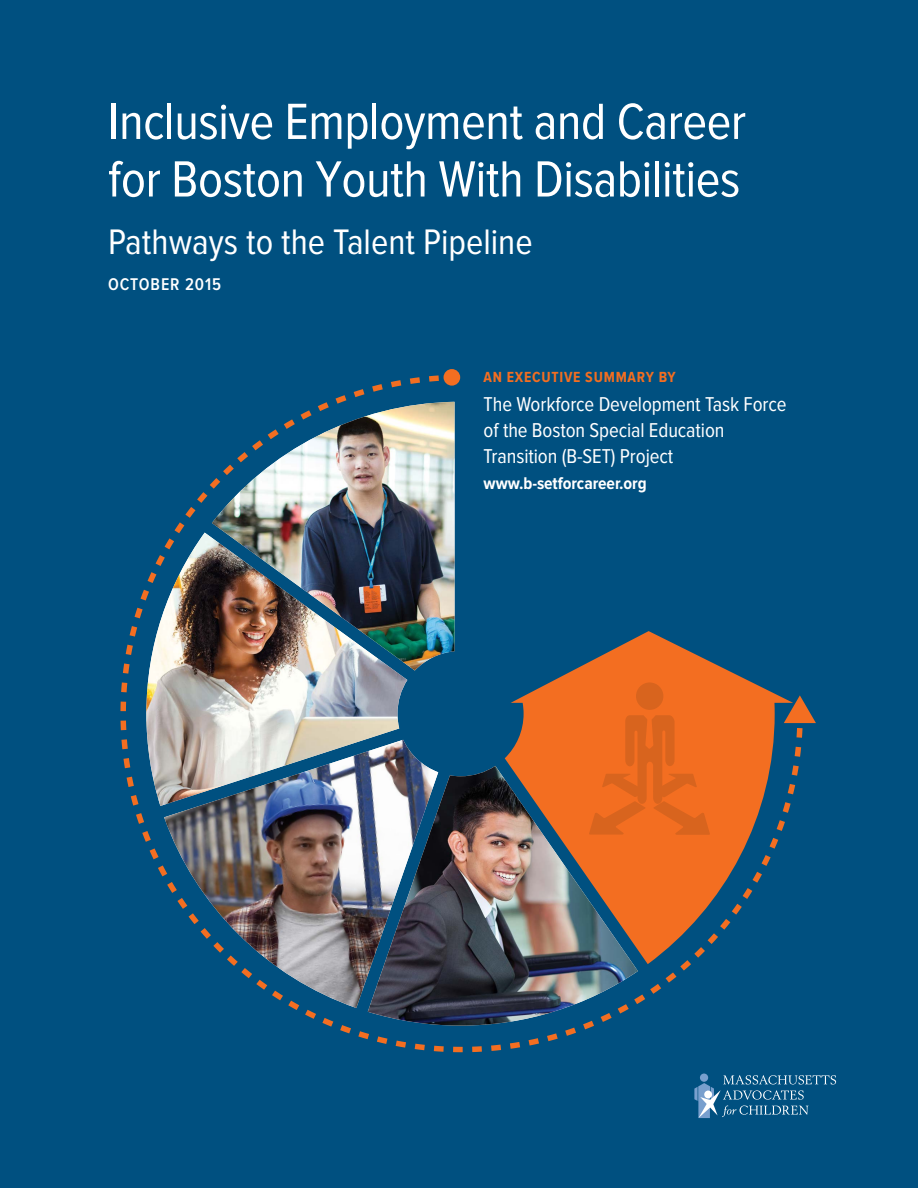
<style>
.page{position:relative;width:918px;height:1188px;background:#005080}
.page>*{position:absolute;margin:0;border:0;box-sizing:border-box;transform-origin:0 0}
.TF_HD1{font:52.8px/57.6px "Proxima Nova Cond";letter-spacing:-.01em;color:#fff}
.TF_HD2_new{font:36.75px "Proxima Nova Cond";color:#fff}
.MAC_HD1{font:20.85px/25.7px "Proxima Nova Cond";letter-spacing:-.005em;color:#fff}
.MAC_HD1-2{font:700 17.55px "Proxima Nova Cond";letter-spacing:-.005em;color:#fff}
.TF_HD_DATE{font:600 17.55px "Proxima Nova Cond";letter-spacing:.05em;color:#fff}
.TF_HD_DATE-2{font:700 15.15px "Proxima Nova Cond";letter-spacing:.05em;color:#f36e21}
</style>
<div class="page">
<div style="left:700px;top:1074px;width:8px;height:8px;background:#789fce;border-radius:50%"></div>
<svg style="left:694px;top:1075px;width:142px;height:43px"></svg>
<img style="left:120px;top:369px;width:696px;height:683px">
<div style="left:636px;top:682px;width:27px;height:28px;background:#d8641e;border-radius:50%"></div>
<svg style="left:589px;top:715px;width:121px;height:120px;background:#e96a1f"></svg>
<p class="TF_HD1" style="left:108px;top:94px;width:640px">Inclusive Employment and Career for Boston Youth With Disabilities</p>
<p class="TF_HD2_new" style="left:108px;top:221px;width:426px">Pathways to the Talent Pipeline</p>
<p class="TF_HD_DATE" style="left:108px;top:275px;width:115px">OCTOBER 2015</p>
<p class="TF_HD_DATE-2" style="left:484px;top:369px;width:194px">AN EXECUTIVE SUMMARY BY</p>
<p class="MAC_HD1" style="left:484px;top:392px;width:304px">The Workforce Development Task Force of the Boston Special Education<br>Transition (B-SET) Project</p>
<p class="MAC_HD1-2" style="left:484px;top:474px;width:164px">www.b-setforcareer.org</p>
</div>
